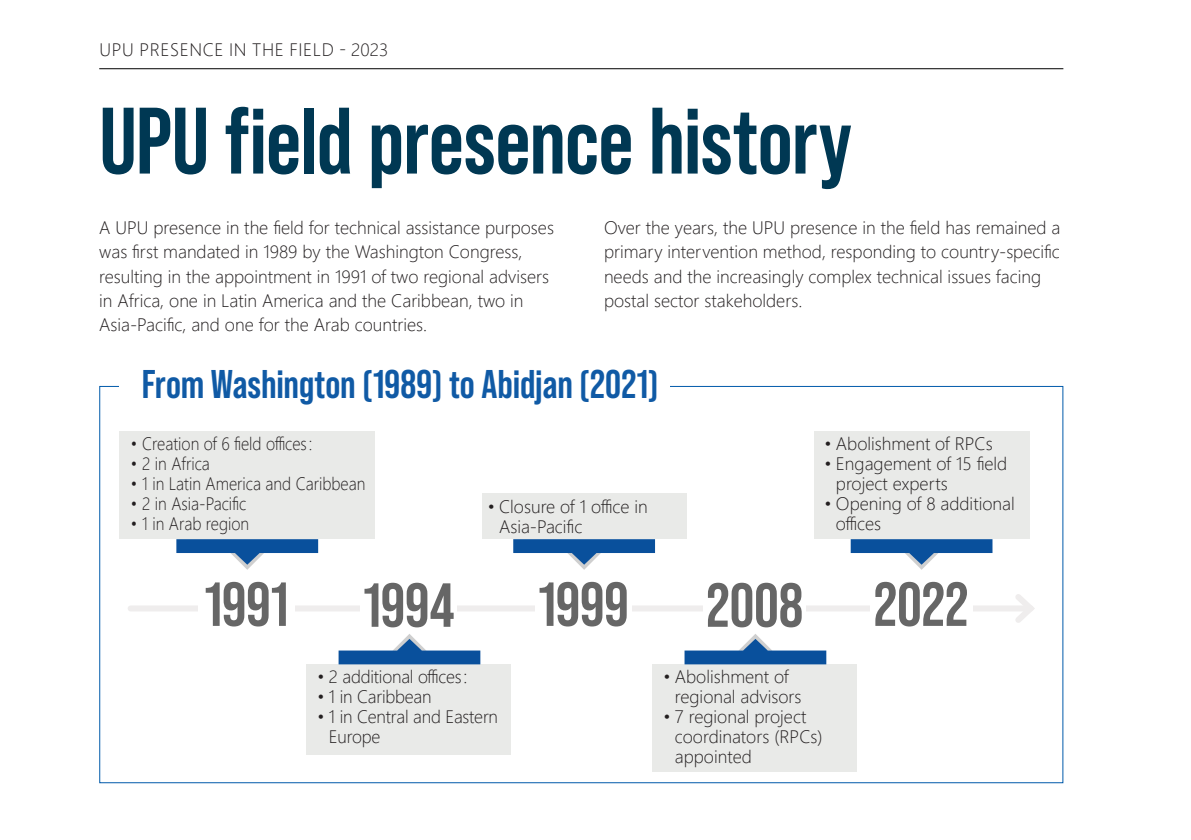
<style>
.page{position:relative;width:1191px;height:840px;background:#fff}
.page>*{position:absolute;margin:0;border:0;box-sizing:border-box;transform-origin:0 0}
.t1{font:700 94px "Bebas Neue Pro";letter-spacing:-.01em;color:#003853}
.t2{font:700 62px "Bebas Neue Pro";color:#666}
.t3{font:700 40px "Bebas Neue Pro";color:#105aa5}
.t4{font:300 18px/24px "Segoe UI";color:#231f20}
.t5{font:300 18px "Segoe UI";color:#231f20;scale:.9 1}
.t6{font:300 18px "Segoe UI";letter-spacing:.035em;color:#231f20}
</style>
<div class="page">
<hr style="left:99px;top:68px;width:964px;height:1px;background:#000001">
<div style="left:131px;top:605px;width:899px;height:6px;background:#efeded"></div>
<svg style="left:1015px;top:594px;width:20px;height:29px"></svg>
<div style="left:119px;top:431px;width:255px;height:108px;background:#e9eae8"></div>
<div style="left:198px;top:599px;width:97px;height:18px;background:#fff"></div>
<svg style="left:176px;top:539px;width:142px;height:30px"></svg>
<div style="left:482px;top:493px;width:204px;height:46px;background:#e9eae8"></div>
<div style="left:535px;top:599px;width:97px;height:18px;background:#fff"></div>
<svg style="left:513px;top:539px;width:142px;height:30px"></svg>
<div style="left:306px;top:664px;width:204px;height:90px;background:#e9eae8"></div>
<div style="left:361px;top:600px;width:96px;height:17px;background:#fff"></div>
<svg style="left:338px;top:634px;width:142px;height:30px"></svg>
<div style="left:652px;top:664px;width:204px;height:107px;background:#e9eae8"></div>
<div style="left:704px;top:600px;width:102px;height:17px;background:#fff"></div>
<svg style="left:684px;top:634px;width:142px;height:30px"></svg>
<div style="left:814px;top:431px;width:215px;height:108px;background:#e9eae8"></div>
<div style="left:870px;top:599px;width:102px;height:18px;background:#fff"></div>
<svg style="left:850px;top:539px;width:142px;height:30px"></svg>
<p class="t6" style="left:100px;top:32px;width:290px">UPU PRESENCE IN THE FIELD - 2023</p>
<p class="t1" style="left:99px;top:87px;width:754px">UPU field presence history</p>
<p class="t4" style="left:99px;top:214px;width:456px">A UPU presence in the field for technical assistance purposes was first mandated in 1989 by the Washington Congress, resulting in the appointment in 1991 of two regional advisers in Africa, one in Latin America and the Caribbean, two in Asia-Pacific, and one for the Arab countries.</p>
<p class="t4" style="left:604px;top:214px;width:458px">Over the years, the UPU presence in the field has remained a primary intervention method, responding to country-specific needs and the increasingly complex technical issues facing postal sector stakeholders.</p>
<p class="t3" style="left:142px;top:360px;width:518px">From Washington (1989) to Abidjan (2021)</p>
<p class="t5" style="left:131px;top:426px;width:203px">• Creation of 6 field offices:</p>
<p class="t5" style="left:131px;top:446px;width:89px">• 2 in Africa</p>
<p class="t5" style="left:131px;top:466px;width:262px">• 1 in Latin America and Caribbean</p>
<p class="t5" style="left:131px;top:486px;width:130px">• 2 in Asia-Pacific</p>
<p class="t5" style="left:131px;top:506px;width:133px">• 1 in Arab region</p>
<p class="t4" style="left:499px;top:494px;width:150px;line-height:20px;text-indent:-11px">• Closure of 1 office in<br>Asia-Pacific</p>
<p class="t4" style="left:824px;top:430px;width:170px">• Abolishment of RPCs</p>
<p class="t4" style="left:836px;top:452px;width:173px;line-height:20px;text-indent:-11px">• Engagement of 15 field project experts</p>
<p class="t4" style="left:836px;top:492px;width:180px;line-height:20px;text-indent:-11px">• Opening of 8 additional offices</p>
<p class="t2" style="left:205px;top:568px;width:86px">1991</p>
<p class="t2" style="left:363px;top:569px;width:93px">1994</p>
<p class="t4" style="left:317px;top:662px;width:151px">• 2 additional offices:</p>
<p class="t4" style="left:317px;top:682px;width:115px">• 1 in Caribbean</p>
<p class="t4" style="left:329px;top:704px;width:171px;line-height:20px;text-indent:-11px">• 1 in Central and Eastern<br>Europe</p>
<p class="t2" style="left:538px;top:568px;width:92px">1999</p>
<p class="t2" style="left:706px;top:569px;width:98px">2008</p>
<p class="t4" style="left:675px;top:664px;width:128px;line-height:20px;text-indent:-11px">• Abolishment of regional advisors</p>
<p class="t4" style="left:675px;top:704px;width:149px;line-height:20px;text-indent:-11px">• 7 regional project coordinators (RPCs) appointed</p>
<p class="t2" style="left:874px;top:568px;width:96px">2022</p>
</div>
